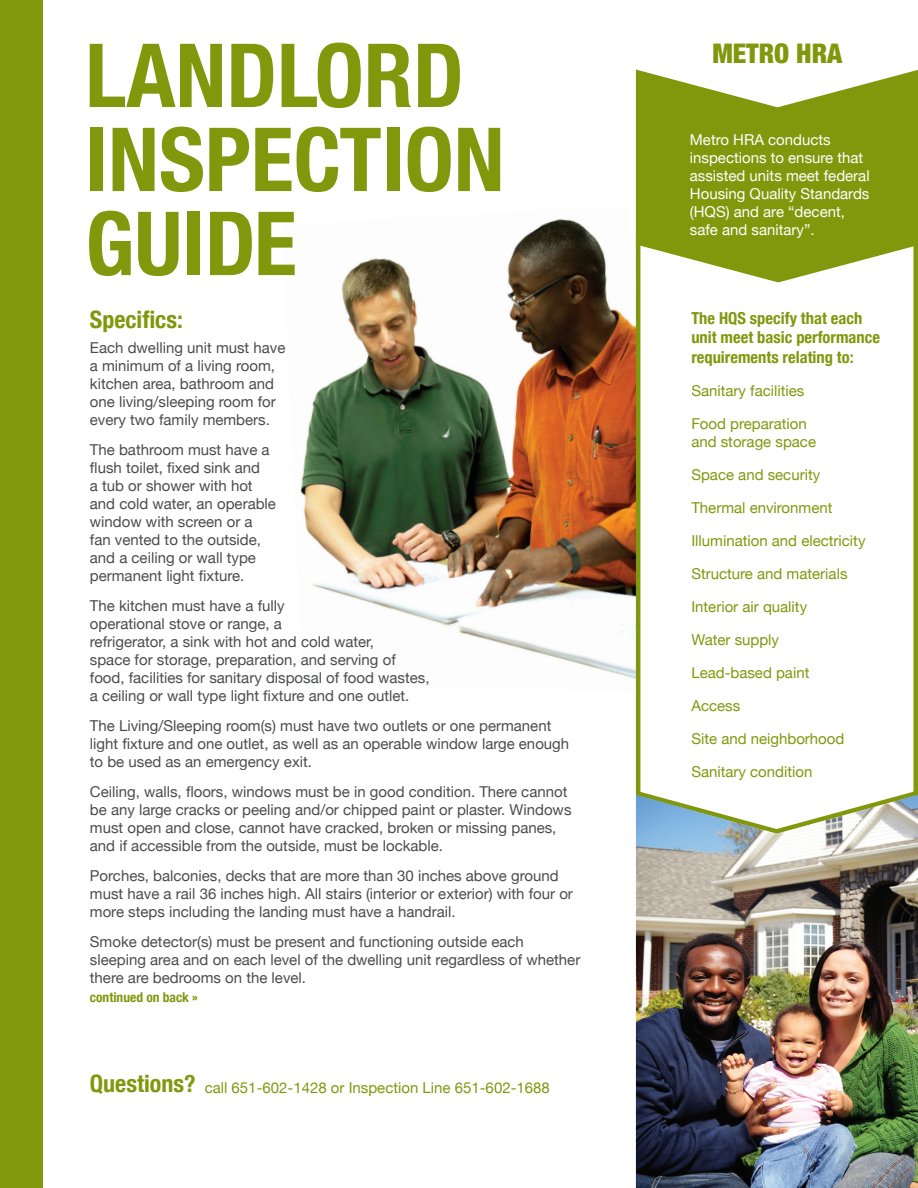
<style>
.page{position:relative;width:918px;height:1188px;background:#fff}
.page>*{position:absolute;margin:0;border:0;box-sizing:border-box;transform-origin:0 0}
.t1{font:700 condensed 88.5px/84px "Helvetica Neue";color:#81980d}
.Metro_HRA{font:900 condensed 27px "Helvetica Neue";color:#81980d}
.paragraph{font:700 condensed 24px "Helvetica Neue";color:#81980d}
.headings{font:700 condensed 24px "Helvetica Neue";color:#81980d}
.paragraph-2{font:700 condensed 16.5px/19.8px "Helvetica Neue";color:#81980d}
.paragraph-3{font:15px/18px "Helvetica Neue";color:#4b4c4d}
.paragraph-4{font:15px/18px "Helvetica Neue";color:#81980d}
.paragraph-5{font:15px/18px "Helvetica Neue";color:#fff}
.paragraph-6{font:700 condensed 13.5px "Helvetica Neue";color:#81980d}
</style>
<div class="page">
<img style="left:300px;top:206px;width:336px;height:472px">
<div style="left:0;top:0;width:43px;height:1188px;background:#81980d"></div>
<svg style="left:633px;top:232px;width:285px;height:587px"></svg>
<svg style="left:636px;top:107px;width:282px;height:175px;background:#8da225"></svg>
<svg style="left:635px;top:69px;width:283px;height:38px"></svg>
<img style="left:636px;top:795px;width:282px;height:393px">
<h1 class="t1" style="left:85px;top:27px;width:421px">LANDLORD<br>INSPECTION<br>GUIDE</h1>
<p class="paragraph" style="left:90px;top:299px;width:94px">Specifics:</p>
<p class="paragraph-3" style="left:90px;top:339px;width:197px">Each dwelling unit must have a minimum of a living room, kitchen area, bathroom and one living/sleeping room for every two family members.</p>
<p class="paragraph-3" style="left:90px;top:441px;width:188px">The bathroom must have a flush toilet, fixed sink and<br>a tub or shower with hot and cold water, an operable window with screen or a fan vented to the outside, and a ceiling or wall type permanent light fixture.</p>
<p class="paragraph-3" style="left:90px;top:597px;width:341px">The kitchen must have a fully<br>operational stove or range, a<br>refrigerator, a sink with hot and cold water,<br>space for storage, preparation, and serving of food, facilities for sanitary disposal of food wastes, a ceiling or wall type light fixture and one outlet.</p>
<p class="paragraph-3" style="left:90px;top:717px;width:481px">The Living/Sleeping room(s) must have two outlets or one permanent light fixture and one outlet, as well as an operable window large enough to be used as an emergency exit.</p>
<p class="paragraph-3" style="left:90px;top:783px;width:483px">Ceiling, walls, floors, windows must be in good condition. There cannot be any large cracks or peeling and/or chipped paint or plaster. Windows must open and close, cannot have cracked, broken or missing panes, and if accessible from the outside, must be lockable.</p>
<p class="paragraph-3" style="left:90px;top:867px;width:485px">Porches, balconies, decks that are more than 30 inches above ground must have a rail 36 inches high. All stairs (interior or exterior) with four or more steps including the landing must have a handrail.</p>
<p class="paragraph-3" style="left:90px;top:933px;width:492px">Smoke detector(s) must be present and functioning outside each sleeping area and on each level of the dwelling unit regardless of whether there are bedrooms on the level.</p>
<p class="paragraph-6" style="left:90px;top:986px;width:110px">continued on back »</p>
<h2 class="headings" style="left:90px;top:1064px;width:107px">Questions?</h2>
<p class="paragraph-4" style="left:205px;top:1079px;width:347px">call 651-602-1428 or Inspection Line 651-602-1688</p>
<h3 class="Metro_HRA" style="left:712px;top:31px;width:131px">METRO HRA</h3>
<p class="paragraph-5" style="left:690px;top:131px;width:181px">Metro HRA conducts inspections to ensure that assisted units meet federal<br>Housing Quality Standards (HQS) and are “decent, safe and sanitary”.</p>
<p class="paragraph-2" style="left:691px;top:307px;width:190px">The HQS specify that each unit meet basic performance requirements relating to:</p>
<p class="paragraph-4" style="left:691px;top:383px;width:115px">Sanitary facilities</p>
<p class="paragraph-4" style="left:691px;top:416px;width:126px">Food preparation and storage space</p>
<p class="paragraph-4" style="left:691px;top:467px;width:130px">Space and security</p>
<p class="paragraph-4" style="left:691px;top:500px;width:143px">Thermal environment</p>
<p class="paragraph-4" style="left:691px;top:533px;width:176px">Illumination and electricity</p>
<p class="paragraph-4" style="left:691px;top:566px;width:158px">Structure and materials</p>
<p class="paragraph-4" style="left:691px;top:599px;width:117px">Interior air quality</p>
<p class="paragraph-4" style="left:691px;top:632px;width:89px">Water supply</p>
<p class="paragraph-4" style="left:691px;top:665px;width:120px">Lead-based paint</p>
<p class="paragraph-4" style="left:691px;top:698px;width:50px">Access</p>
<p class="paragraph-4" style="left:691px;top:731px;width:155px">Site and neighborhood</p>
<p class="paragraph-4" style="left:691px;top:764px;width:123px">Sanitary condition</p>
</div>
